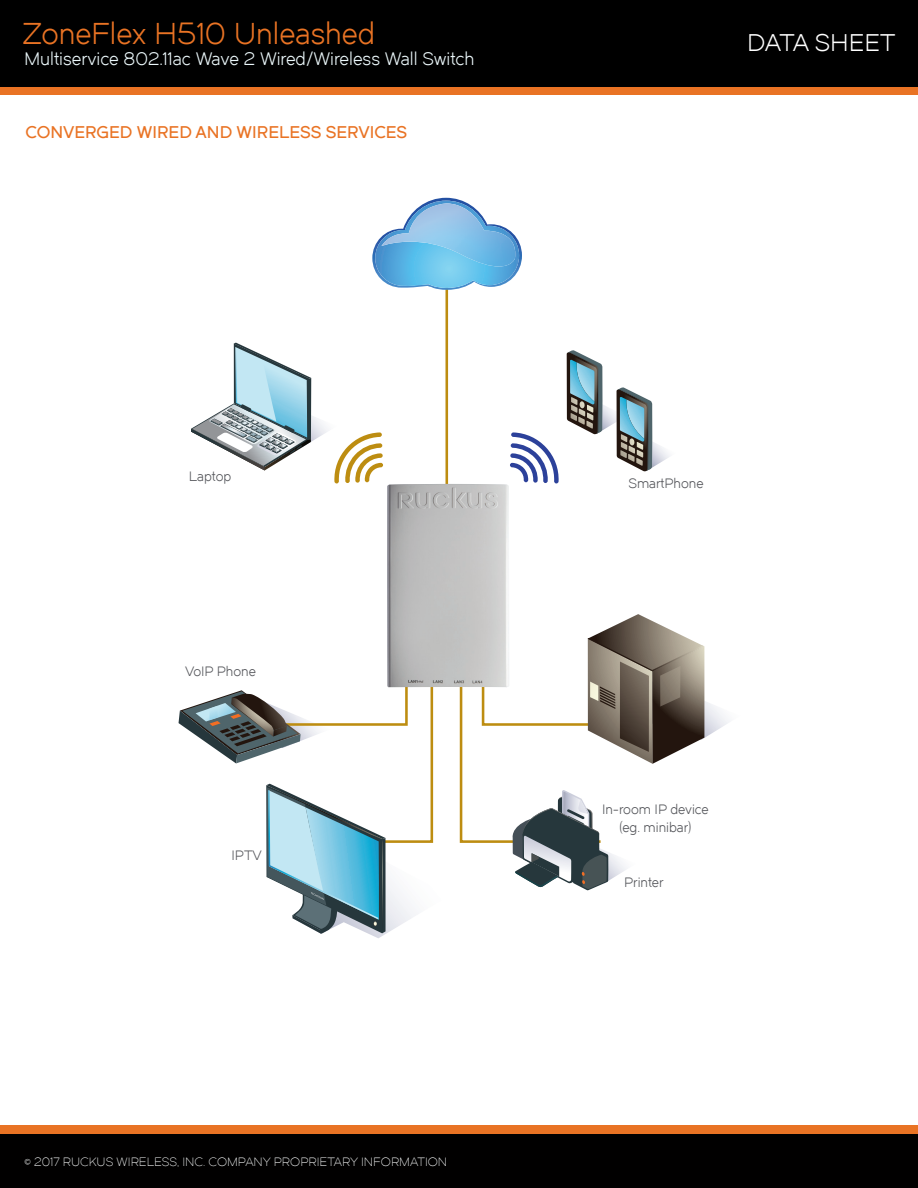
<style>
.page{position:relative;width:918px;height:1188px;background:#fff}
.page>*{position:absolute;margin:0;border:0;box-sizing:border-box;transform-origin:0 0}
.Main_Title{font:30px "Dual 400";color:#e97324}
.Main_Title-2{font:24px "Dual 400";color:#fff}
.Main_Title-3{font:24px "Dual 400";letter-spacing:-.025em;color:#fff}
.Main_Sub-Title{font:18px "Dual 400";color:#ebf7fa}
.BODY_SUBHEAD_Orange{font:16.5px "Dual 600";color:#e97324}
.t1{font:13.5px/18px "Dual 400";color:#54555a;text-align:center}
.t2{font:12px "Dual 300";color:#fff}
</style>
<div class="page">
<hr style="left:446px;top:286px;width:2px;height:206px;background:#bd8d11">
<svg style="left:179px;top:687px;width:255px;height:251px"></svg>
<svg style="left:459px;top:614px;width:270px;height:276px"></svg>
<svg style="left:372px;top:198px;width:150px;height:92px"></svg>
<img style="left:382px;top:203px;width:137px;height:64px">
<svg style="left:191px;top:343px;width:192px;height:141px"></svg>
<svg style="left:510px;top:432px;width:49px;height:52px"></svg>
<img style="left:387px;top:484px;width:122px;height:203px">
<svg style="left:567px;top:350px;width:103px;height:122px"></svg>
<div style="left:0;top:86px;width:918px;height:8px;background:#e97324"></div>
<div style="left:0;top:0;width:918px;height:86px;background:#000"></div>
<div style="left:0;top:1126px;width:918px;height:8px;background:#e97324"></div>
<div style="left:0;top:1134px;width:918px;height:54px;background:#010000"></div>
<p class="Main_Title" style="left:22px;top:15px;width:354px">ZoneFlex H510 Unleashed</p>
<p class="Main_Sub-Title" style="left:24px;top:48px;width:452px">Multiservice 802.11ac Wave 2 Wired/Wireless Wall Switch</p>
<p class="BODY_SUBHEAD_Orange" style="left:26px;top:122px;width:383px">CONVERGED WIRED AND WIRELESS SERVICES</p>
<p class="Main_Title-2" style="left:747px;top:28px;width:150px">DATA SHEET</p>
<p class="Main_Title-3" style="left:753px;top:28px;width:64px">DATA</p>
<p class="t1" style="left:189px;top:467px;width:44px">Laptop</p>
<p class="t1" style="left:185px;top:662px;width:72px">VoIP Phone</p>
<p class="t1" style="left:231px;top:846px;width:32px">IPTV</p>
<p class="t2" style="left:24px;top:1154px;width:425px">© 2017 RUCKUS WIRELESS, INC. COMPANY PROPRIETARY INFORMATION</p>
<p class="t1" style="left:629px;top:474px;width:77px">SmartPhone</p>
<p class="t1" style="left:602px;top:800px;width:108px">In-room IP device (eg. minibar)</p>
<p class="t1" style="left:624px;top:873px;width:41px">Printer</p>
</div>
